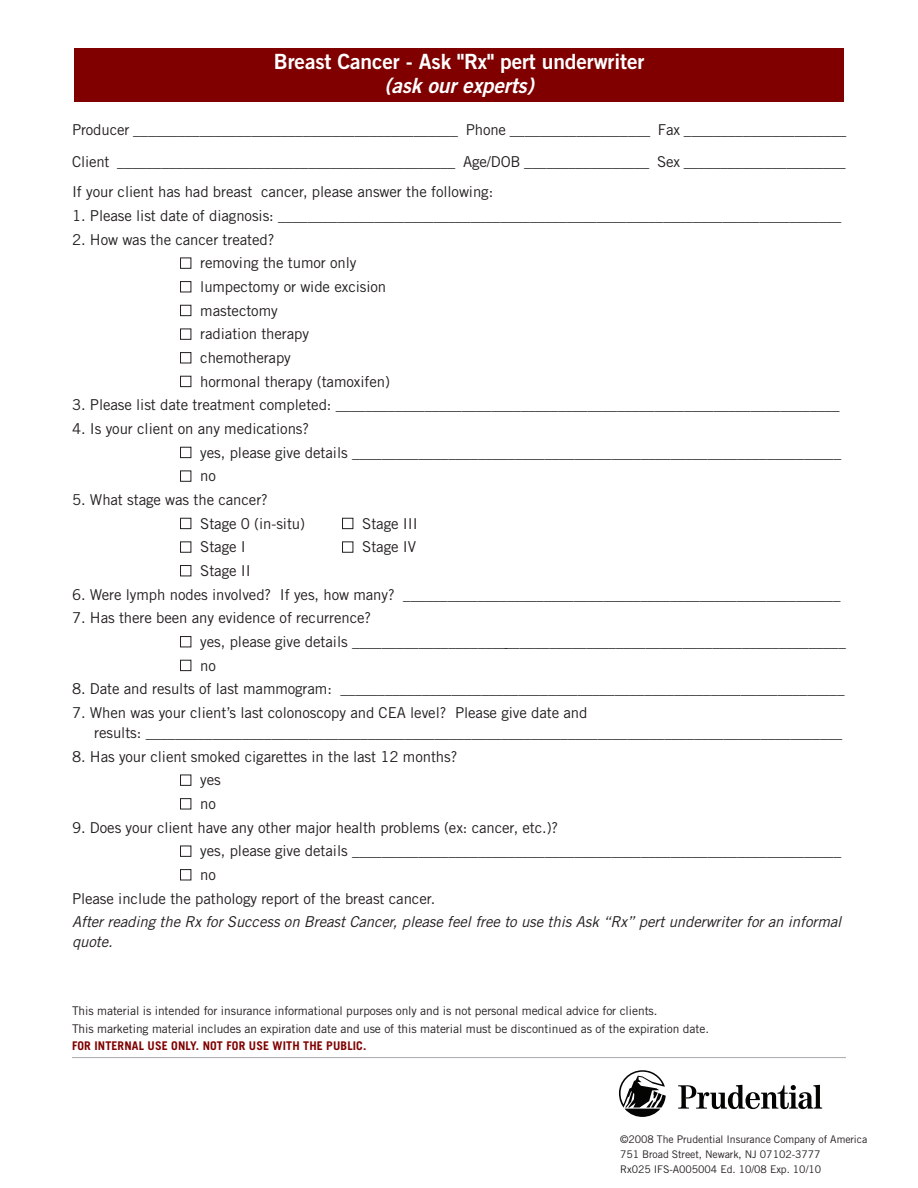
<style>
.page{position:relative;width:918px;height:1188px;background:#fff}
.page>*{position:absolute;margin:0;border:0;box-sizing:border-box;transform-origin:0 0}
.t1{font:21px "Trade Gothic Bold Two";letter-spacing:-.005em;color:#fff}
.t2{font:italic 21px "Trade Gothic Bold Two";letter-spacing:-.005em;color:#fff}
.t3{font:15px/31px "Trade Gothic";letter-spacing:-.005em;color:#231f20}
.t4{font:italic 15px/20.1px "Trade Gothic";letter-spacing:-.005em;color:#231f20}
.t5{font:12px/18.6px "Trade Gothic";letter-spacing:-.005em;color:#231f20}
.t6{font:700 12px "Trade Gothic";letter-spacing:.01em;color:#800000}
.t7{font:10.5px/15px "Trade Gothic";letter-spacing:-.005em;color:#231f20}
.s1{color:#fff}
</style>
<div class="page">
<hr style="left:72px;top:1057px;width:774px;height:1px;background:#a8a9ad">
<svg style="left:678px;top:1085px;width:144px;height:24px"></svg>
<svg style="left:619px;top:1070px;width:47px;height:47px"></svg>
<div style="left:74px;top:48px;width:770px;height:54px;background:#800000"></div>
<h1 class="t1" style="left:274px;top:54px;width:372px">Breast Cancer - Ask "Rx" pert underwriter</h1>
<h1 class="t2" style="left:385px;top:78px;width:151px">(ask our experts)</h1>
<p class="t3" style="left:72px;top:116px;width:776px;text-align:justify">Producer ____________________________________________ Phone ___________________ Fax ______________________ Client ______________________________________________ Age/DOB _________________ Sex ______________________ If your client has had breast cancer, please answer the following:</p>
<p class="t3" style="left:72px;top:201px;width:771px">1. Please list date of diagnosis: ____________________________________________________________________________</p>
<p class="t3" style="left:72px;top:225px;width:204px">2. How was the cancer treated?</p>
<p class="t3" style="left:180px;top:249px;width:178px"><span class="s1">■</span> removing the tumor only</p>
<p class="t3" style="left:180px;top:272px;width:208px"><span class="s1">■</span> lumpectomy or wide excision</p>
<p class="t3" style="left:180px;top:296px;width:99px"><span class="s1">■</span> mastectomy</p>
<p class="t3" style="left:180px;top:320px;width:131px"><span class="s1">■</span> radiation therapy</p>
<p class="t3" style="left:180px;top:343px;width:112px"><span class="s1">■</span> chemotherapy</p>
<p class="t3" style="left:180px;top:367px;width:212px"><span class="s1">■</span> hormonal therapy (tamoxifen)</p>
<p class="t3" style="left:72px;top:391px;width:769px">3. Please list date treatment completed: ____________________________________________________________________</p>
<p class="t3" style="left:72px;top:414px;width:239px">4. Is your client on any medications?</p>
<p class="t3" style="left:180px;top:438px;width:663px"><span class="s1">■</span> yes, please give details __________________________________________________________________</p>
<p class="t3" style="left:180px;top:462px;width:38px"><span class="s1">■</span> no</p>
<p class="t3" style="left:72px;top:485px;width:197px">5. What stage was the cancer?</p>
<p class="t3" style="left:180px;top:509px;width:127px"><span class="s1">■</span> Stage 0 (in-situ)</p>
<p class="t3" style="left:342px;top:509px;width:77px"><span class="s1">■</span> Stage III</p>
<p class="t3" style="left:180px;top:533px;width:67px"><span class="s1">■</span> Stage I</p>
<p class="t3" style="left:342px;top:533px;width:76px"><span class="s1">■</span> Stage IV</p>
<p class="t3" style="left:180px;top:556px;width:72px"><span class="s1">■</span> Stage II</p>
<p class="t3" style="left:72px;top:580px;width:770px">6. Were lymph nodes involved? If yes, how many? ___________________________________________________________</p>
<p class="t3" style="left:72px;top:604px;width:301px">7. Has there been any evidence of recurrence?</p>
<p class="t3" style="left:180px;top:627px;width:667px"><span class="s1">■</span> yes, please give details ___________________________________________________________________</p>
<p class="t3" style="left:180px;top:651px;width:38px"><span class="s1">■</span> no</p>
<p class="t3" style="left:72px;top:675px;width:774px">8. Date and results of last mammogram: ____________________________________________________________________</p>
<p class="t3" style="left:94px;top:704px;width:750px;line-height:20.1px;text-indent:-22px">7. When was your client’s last colonoscopy and CEA level? Please give date and<br>results: ______________________________________________________________________________________________</p>
<p class="t3" style="left:72px;top:742px;width:387px">8. Has your client smoked cigarettes in the last 12 months?</p>
<p class="t3" style="left:180px;top:766px;width:42px"><span class="s1">■</span> yes</p>
<p class="t3" style="left:180px;top:790px;width:38px"><span class="s1">■</span> no</p>
<p class="t3" style="left:72px;top:813px;width:488px">9. Does your client have any other major health problems (ex: cancer, etc.)?</p>
<p class="t3" style="left:180px;top:837px;width:663px"><span class="s1">■</span> yes, please give details __________________________________________________________________</p>
<p class="t3" style="left:72px;top:864px;width:365px;line-height:23.7px;text-indent:108px"><span class="s1">■</span> no<br>Please include the pathology report of the breast cancer.</p>
<p class="t4" style="left:72px;top:913px;width:771px">After reading the Rx for Success on Breast Cancer, please feel free to use this Ask “Rx” pert underwriter for an informal quote.</p>
<p class="t5" style="left:72px;top:1002px;width:638px">This material is intended for insurance informational purposes only and is not personal medical advice for clients.<br>This marketing material includes an expiration date and use of this material must be discontinued as of the expiration date.</p>
<p class="t6" style="left:72px;top:1041px;width:296px">FOR INTERNAL USE ONLY. NOT FOR USE WITH THE PUBLIC.</p>
<p class="t7" style="left:620px;top:1132px;width:249px">©2008 The Prudential Insurance Company of America<br>751 Broad Street, Newark, NJ 07102-3777<br>Rx025 IFS-A005004 Ed. 10/08 Exp. 10/10</p>
</div>
